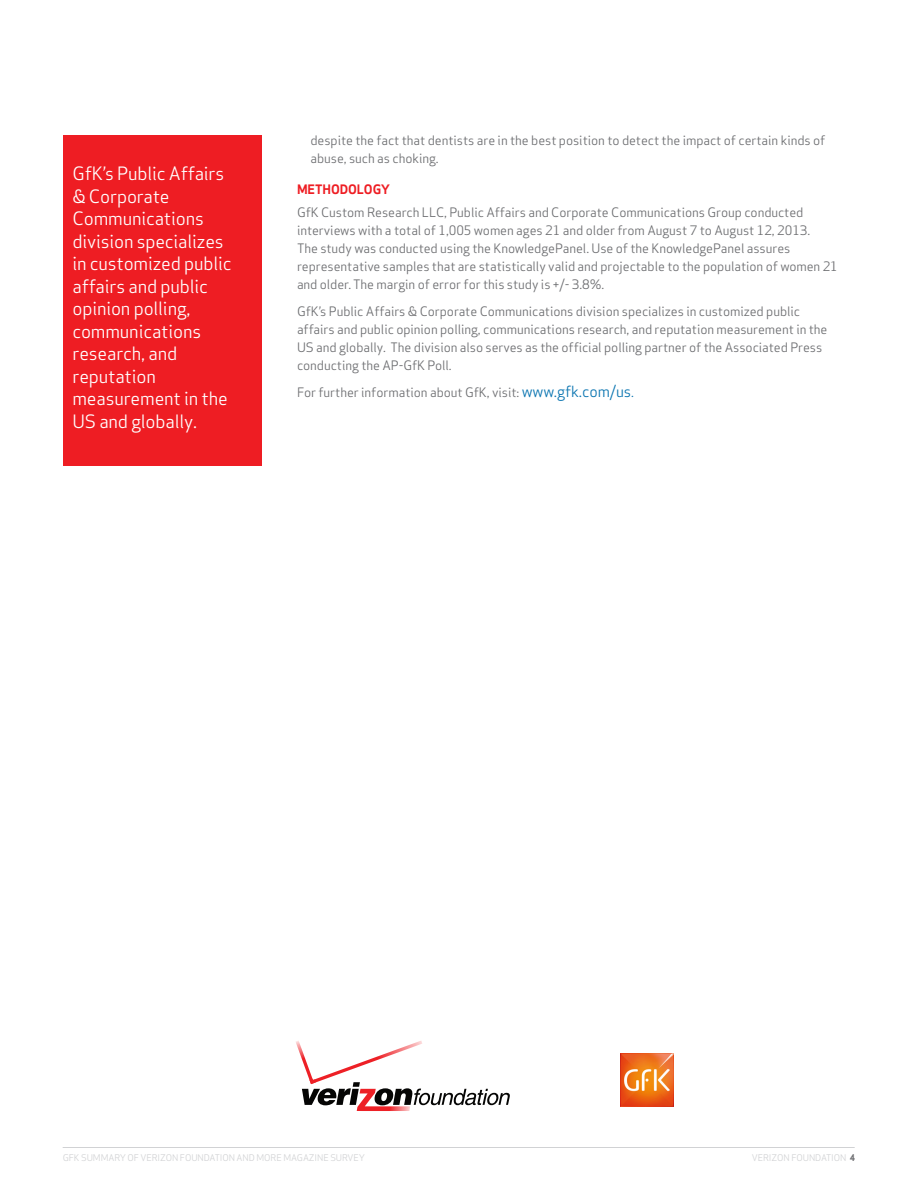
<style>
.page{position:relative;width:918px;height:1188px;background:#fff}
.page>*{position:absolute;margin:0;border:0;box-sizing:border-box;transform-origin:0 0}
.Callout__Pullquote{font:18px/22.5px "Verizon Apex";letter-spacing:-.01em;color:#fff}
.Paragraph__1st{font:12.75px/18px "Verizon Apex";letter-spacing:-.005em;color:#6c6d70}
.Paragraph__Space_bef{font:12.75px/18px "Verizon Apex";letter-spacing:-.005em;color:#6c6d70}
.Subhead_1{font:700 12.75px "Verizon Apex";letter-spacing:-.005em;color:#ee1d23}
.t1{font:9px "Verizon Apex";letter-spacing:-.01em;color:#d1d2d4}
.s1{font-size:15px;color:#0b75b1}
.s2{color:#0b75b1}
.s3{font-weight:700;color:#6c6d70}
</style>
<div class="page">
<div style="left:63px;top:135px;width:198px;height:330px;background:#ee1d23"></div>
<hr style="left:63px;top:1147px;width:792px;height:1px;background:#d1d2d4">
<img style="left:620px;top:1053px;width:53px;height:53px">
<svg style="left:296px;top:1041px;width:214px;height:70px"></svg>
<p class="Callout__Pullquote" style="left:72px;top:160px;width:161px">GfK’s Public Affairs &amp; Corporate<br>Communications division specializes in customized public affairs and public opinion polling, communications research, and reputation measurement in the<br>US and globally.</p>
<p class="Paragraph__1st" style="left:310px;top:130px;width:516px">despite the fact that dentists are in the best position to detect the impact of certain kinds of abuse, such as choking.</p>
<p class="Subhead_1" style="left:297px;top:181px;width:95px">METHODOLOGY</p>
<p class="Paragraph__1st" style="left:297px;top:202px;width:542px">GfK Custom Research LLC, Public Affairs and Corporate Communications Group conducted interviews with a total of 1,005 women ages 21 and older from August 7 to August 12, 2013.<br>The study was conducted using the KnowledgePanel. Use of the KnowledgePanel assures representative samples that are statistically valid and projectable to the population of women 21 and older. The margin of error for this study is +/- 3.8%.</p>
<p class="Paragraph__Space_bef" style="left:297px;top:301px;width:532px">GfK’s Public Affairs &amp; Corporate Communications division specializes in customized public affairs and public opinion polling, communications research, and reputation measurement in the US and globally. The division also serves as the official polling partner of the Associated Press conducting the AP-GfK Poll.</p>
<p class="Paragraph__Space_bef" style="left:297px;top:382px;width:338px">For further information about GfK, visit: <span class="s1">www.gfk.com/us</span><span class="s2">.</span></p>
<p class="t1" style="left:63px;top:1150px;width:304px">GFK SUMMARY OF VERIZON FOUNDATION AND MORE MAGAZINE SURVEY</p>
<p class="t1" style="left:752px;top:1150px;width:105px">VERIZON FOUNDATION <span class="s3">4</span></p>
</div>
